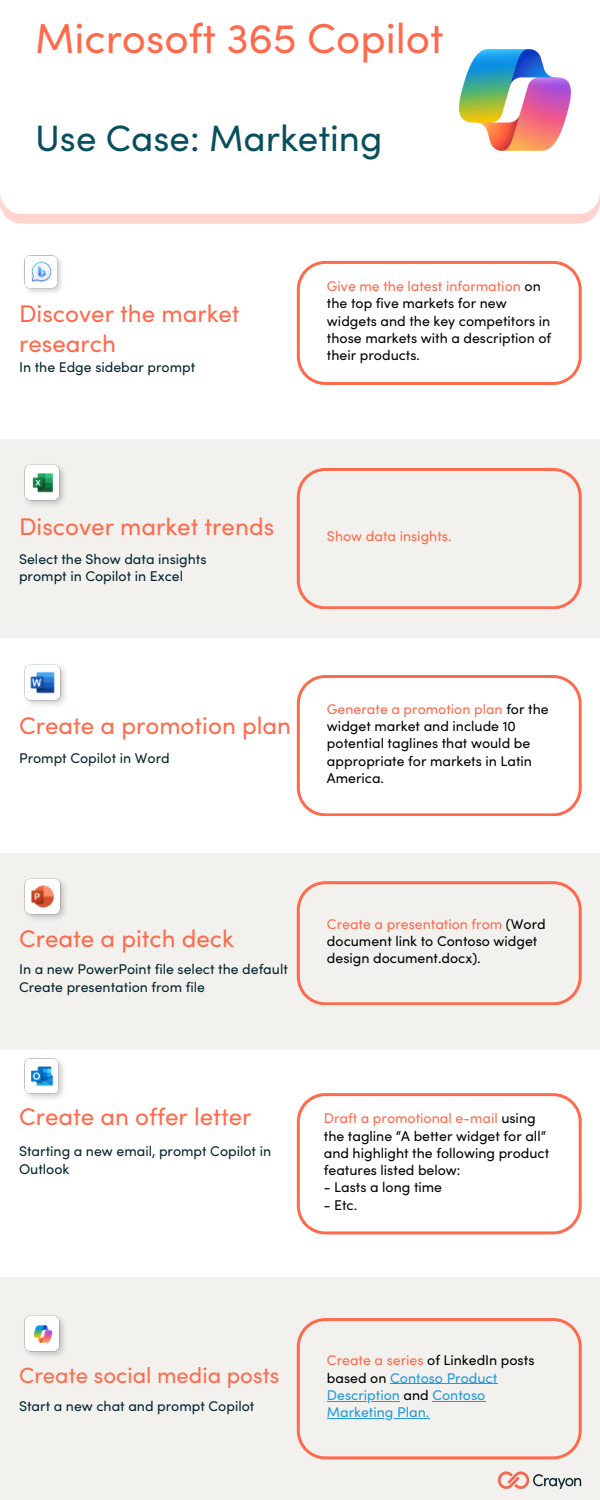
<style>
.page{position:relative;width:600px;height:1500px;background:#fff}
.page>*{position:absolute;margin:0;border:0;box-sizing:border-box;transform-origin:0 0}
.t1{font:42px "Sofia Pro";color:#ff6a4c}
.t2{font:36.8px "Sofia Pro";color:#094e5d}
.t3{font:24.2px/29.2px "Sofia Pro";color:#ff6a4c}
.t4{font:22.2px "Sofia Pro";color:#ff6a4c}
.t5{font:14.1px/17.2px "Sofia Pro";color:#000}
.t6{font:14.1px/17.2px "Sofia Pro";color:#04242d}
.t7{font:14.1px/17.2px "Sofia Pro";color:#2099de}
.t8{font:14.1px "Sofia Pro";color:#ff6a4c}
.s1{color:#ff6a4c}
.s2{color:#000}
</style>
<div class="page">
<svg style="left:4px;top:214px;width:592px;height:10px;background:#ffd7cf"></svg>
<img style="left:459px;top:49px;width:112px;height:102px">
<div style="left:0;top:440px;width:600px;height:198px;background:#f2f1ed"></div>
<div style="left:0;top:854px;width:600px;height:196px;background:#f2f1ed"></div>
<div style="left:0;top:1277px;width:600px;height:223px;background:#f2f1ed"></div>
<svg style="left:297px;top:261px;width:285px;height:124px"></svg>
<svg style="left:297px;top:468px;width:285px;height:141px"></svg>
<svg style="left:297px;top:675px;width:285px;height:141px"></svg>
<svg style="left:297px;top:1093px;width:285px;height:141px"></svg>
<svg style="left:297px;top:1318px;width:285px;height:141px"></svg>
<hr style="left:390px;top:1383px;width:107px;height:1px;background:#2099de">
<hr style="left:327px;top:1401px;width:73px;height:1px;background:#2099de">
<hr style="left:432px;top:1401px;width:53px;height:1px;background:#2099de">
<hr style="left:327px;top:1418px;width:102px;height:1px;background:#2099de">
<img style="left:24px;top:878px;width:42px;height:42px">
<img style="left:24px;top:255px;width:38px;height:38px">
<img style="left:24px;top:464px;width:41px;height:42px">
<img style="left:24px;top:664px;width:42px;height:42px">
<img style="left:24px;top:1058px;width:40px;height:41px">
<img style="left:24px;top:1315px;width:41px;height:42px">
<svg style="left:297px;top:881px;width:285px;height:124px"></svg>
<img style="left:497px;top:1471px;width:85px;height:18px">
<p class="t1" style="left:35px;top:23px;width:410px">Microsoft 365 Copilot</p>
<p class="t2" style="left:35px;top:125px;width:349px">Use Case: Marketing</p>
<p class="t3" style="left:19px;top:302px;width:222px">Discover the market research</p>
<p class="t6" style="left:19px;top:360px;width:178px">In the Edge sidebar prompt</p>
<p class="t5" style="left:327px;top:279px;width:226px"><span class="s1">Give me the latest information</span> on the top five markets for new widgets and the key competitors in those markets with a description of their products.</p>
<p class="t3" style="left:19px;top:514px;width:257px">Discover market trends</p>
<p class="t6" style="left:19px;top:552px;width:189px">Select the Show data insights</p>
<p class="t6" style="left:19px;top:569px;width:166px">prompt in Copilot in Excel</p>
<p class="t8" style="left:327px;top:531px;width:126px">Show data insights.</p>
<p class="t3" style="left:19px;top:713px;width:273px">Create a promotion plan</p>
<p class="t6" style="left:19px;top:751px;width:152px">Prompt Copilot in Word</p>
<p class="t5" style="left:327px;top:702px;width:223px"><span class="s1">Generate a promotion plan</span> for the widget market and include 10 potential taglines that would be appropriate for markets in Latin<br>America.</p>
<p class="t3" style="left:19px;top:927px;width:216px">Create a pitch deck</p>
<p class="t6" style="left:19px;top:962px;width:270px">In a new PowerPoint file select the default<br>Create presentation from file</p>
<p class="t5" style="left:327px;top:917px;width:220px"><span class="s1">Create a presentation from</span> (Word document link to Contoso widget design document.docx).</p>
<p class="t3" style="left:19px;top:1104px;width:234px">Create an offer letter</p>
<p class="t6" style="left:19px;top:1144px;width:254px">Starting a new email, prompt Copilot in<br>Outlook</p>
<p class="t5" style="left:324px;top:1111px;width:227px"><span class="s1">Draft a promotional e-mail</span> using the tagline “A better widget for all“ and highlight the following product features listed below:</p>
<p class="t5" style="left:324px;top:1180px;width:120px">- Lasts a long time</p>
<p class="t5" style="left:324px;top:1197px;width:35px">- Etc.</p>
<p class="t4" style="left:19px;top:1366px;width:262px">Create social media posts</p>
<p class="t7" style="left:327px;top:1353px;width:209px"><span class="s1">Create a series</span> <span class="s2">of LinkedIn posts based on</span> Contoso Product<br>Description <span class="s2">and</span> Contoso<br>Marketing Plan.</p>
<p class="t6" style="left:19px;top:1399px;width:237px">Start a new chat and prompt Copilot</p>
</div>
